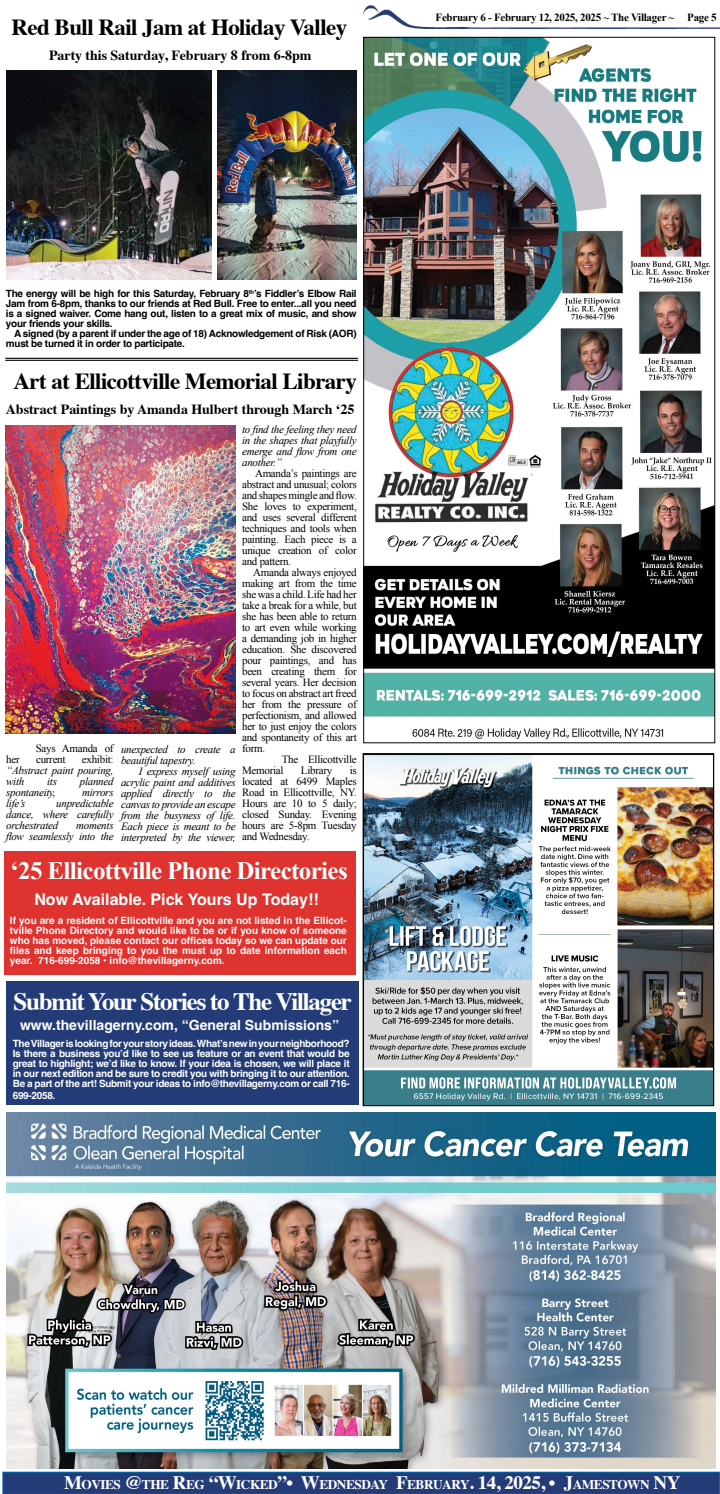
<style>
.page{position:relative;width:720px;height:1494px;background:#fff}
.page>*{position:absolute;margin:0;border:0;box-sizing:border-box;transform-origin:0 0}
.t1{font:700 25px "Times New Roman";letter-spacing:-.025em;color:#fff}
.t2{font:700 25px "Times";letter-spacing:-.05em;color:#fff}
.t3{font:700 23px "Times";letter-spacing:-.025em;color:#000}
.t4{font:700 16px "Helvetica";color:#fff}
.t5{font:700 14px "Times";letter-spacing:-.005em;color:#000}
.t6{font:700 14px "Helvetica";color:#fff}
.t7{font:700 13.3px "Times";letter-spacing:-.035em;color:#fff}
.t8{font:11px/11px "Times New Roman";letter-spacing:-.025em;color:#000;text-align:justify}
.t9{font:italic 11px/11px "Times New Roman";letter-spacing:-.025em;color:#000;text-align:justify}
.t10{font:700 11px "Times New Roman";letter-spacing:-.025em;color:#000}
.t11{font:700 10px/10px "Helvetica";letter-spacing:-.03em;color:#fff;text-align:justify}
.t12{font:700 10px/10px "Helvetica";letter-spacing:-.025em;color:#000;text-align:justify}
.s1{font-size:19px}
</style>
<div class="page">
<img style="left:363px;top:5px;width:357px;height:23px">
<svg style="left:2px;top:1472px;width:718px;height:22px;background:#213e7a"></svg>
<img style="left:365px;top:39px;width:348px;height:700px">
<img style="left:365px;top:755px;width:347px;height:349px">
<div style="left:363px;top:753px;width:351px;height:353px;border:1px solid #000"></div>
<hr style="left:5px;top:358px;width:353px;height:1px;background:#000">
<hr style="left:5px;top:360px;width:353px;height:1px;background:#000">
<img style="left:6px;top:1113px;width:709px;height:355px">
<div style="left:6px;top:981px;width:352px;height:124px;background:#233c78"></div>
<div style="left:4px;top:852px;width:351px;height:123px;background:#de332f"></div>
<img style="left:217px;top:71px;width:140px;height:208px">
<img style="left:6px;top:71px;width:205px;height:208px">
<img style="left:6px;top:426px;width:230px;height:307px">
<h2 class="t3" style="left:12px;top:6px;width:337px">Red Bull Rail Jam at Holiday Valley</h2>
<p class="t5" style="left:49px;top:42px;width:264px">Party this Saturday, February 8 from 6-8pm</p>
<p class="t10" style="left:436px;top:9px;width:283px">February 6 - February 12, 2025, 2025 ~ The Villager ~ Page 5</p>
<p class="t12" style="left:6px;top:290px;width:352px">The energy will be high for this Saturday, February 8<sup>th</sup>’s Fiddler’s Elbow Rail Jam from 6-8pm, thanks to our friends at Red Bull. Free to enter...all you need is a signed waiver. Come hang out, listen to a great mix of music, and show your friends your skills.</p>
<p class="t12" style="left:6px;top:330px;width:352px;text-indent:8px">A signed (by a parent if under the age of 18) Acknowledgement of Risk (AOR) must be turned it in order to participate.</p>
<h2 class="t3" style="left:14px;top:360px;width:345px">Art at Ellicottville Memorial Library</h2>
<p class="t5" style="left:6px;top:396px;width:350px">Abstract Paintings by Amanda Hulbert through March ‘25</p>
<p class="t9" style="left:242px;top:424px;width:116px">to find the feeling they need in the shapes that playfully emerge and flow from one another.”</p>
<p class="t8" style="left:242px;top:468px;width:116px;text-indent:13px">Amanda’s paintings are abstract and unusual; colors and shapes mingle and flow.<br>She loves to experiment, and uses several different techniques and tools when painting. Each piece is a unique creation of color and pattern.</p>
<p class="t8" style="left:242px;top:567px;width:116px;text-indent:11px">Amanda always enjoyed making art from the time she was a child. Life had her take a break for a while, but she has been able to return to art even while working a demanding job in higher education. She discovered pour paintings, and has been creating them for several years. Her decision to focus on abstract art freed her from the pressure of perfectionism, and allowed her to just enjoy the colors and spontaneity of this art form.</p>
<p class="t8" style="left:242px;top:754px;width:116px;text-indent:40px">The Ellicottville<br>Memorial</p>
<p class="t8" style="left:36px;top:742px;width:79px">Says Amanda of</p>
<p class="t9" style="left:121px;top:743px;width:116px">unexpected to create a beautiful tapestry.</p>
<p class="t9" style="left:121px;top:765px;width:116px;text-indent:18px">I express myself using acrylic paint and additives applied directly to the canvas to provide an escape from the busyness of life.<br>Each piece is meant to be interpreted by the viewer,</p>
<p class="t8" style="left:6px;top:753px;width:15px">her</p>
<p class="t8" style="left:36px;top:753px;width:31px">current</p>
<p class="t8" style="left:82px;top:753px;width:33px">exhibit:</p>
<p class="t9" style="left:6px;top:764px;width:109px">“Abstract paint pouring, with</p>
<p class="t8" style="left:242px;top:765px;width:116px;text-indent:108px">is located at 6499 Maples Road in Ellicottville, NY.<br>Hours are 10 to 5 daily; closed Sunday. Evening hours are 5-8pm Tuesday and Wednesday.</p>
<p class="t8" style="left:301px;top:765px;width:33px">Library</p>
<p class="t9" style="left:47px;top:775px;width:11px">its</p>
<p class="t9" style="left:80px;top:775px;width:35px">planned</p>
<p class="t9" style="left:6px;top:786px;width:51px">spontaneity,</p>
<p class="t9" style="left:82px;top:786px;width:33px">mirrors</p>
<p class="t9" style="left:6px;top:797px;width:21px">life’s</p>
<p class="t9" style="left:6px;top:797px;width:109px;text-indent:50px">unpredictable dance, where carefully orchestrated</p>
<p class="t9" style="left:6px;top:819px;width:109px;text-align:right">moments<br>flow seamlessly into the</p>
<h1 class="t1" style="left:11px;top:853px;width:339px">‘25 Ellicottville Phone Directories</h1>
<h3 class="t4" style="left:34px;top:889px;width:286px">Now Available. Pick Yours Up Today!!</h3>
<p class="t11" style="left:10px;top:917px;width:338px">If you are a resident of Ellicottville and you are not listed in the Ellicot&shy;tville Phone Directory and would like to be or if you know of someone who has moved, please contact our offices today so we can update our files and keep bringing to you the must up to date information each year. 716-699-2058 • info@thevillagerny.com.</p>
<h1 class="t2" style="left:14px;top:978px;width:340px">Submit Your Stories to The Villager</h1>
<p class="t6" style="left:20px;top:1017px;width:321px">www.thevillagerny.com, “General Submissions”</p>
<p class="t11" style="left:13px;top:1039px;width:338px">The Villager is looking for your story ideas. What’s new in your neighborhood?<br>Is there a business you’d like to see us feature or an event that would be great to highlight; we’d like to know. If your idea is chosen, we will place it in our next edition and be sure to credit you with bringing it to our attention.<br>Be a part of the art! Submit your ideas to info@thevillagerny.com or call 716-</p>
<p class="t11" style="left:13px;top:1091px;width:44px">699-2058.</p>
<p class="t7" style="left:64px;top:1471px;width:604px"><span class="s1">M</span>OVIES <span class="s1">@</span>THE <span class="s1">R</span>EG <span class="s1">“W</span>ICKED<span class="s1">”• W</span>EDNESDAY <span class="s1">F</span>EBRUARY<span class="s1">. 14, 2025, • J</span>AMESTOWN <span class="s1">NY</span></p>
</div>
